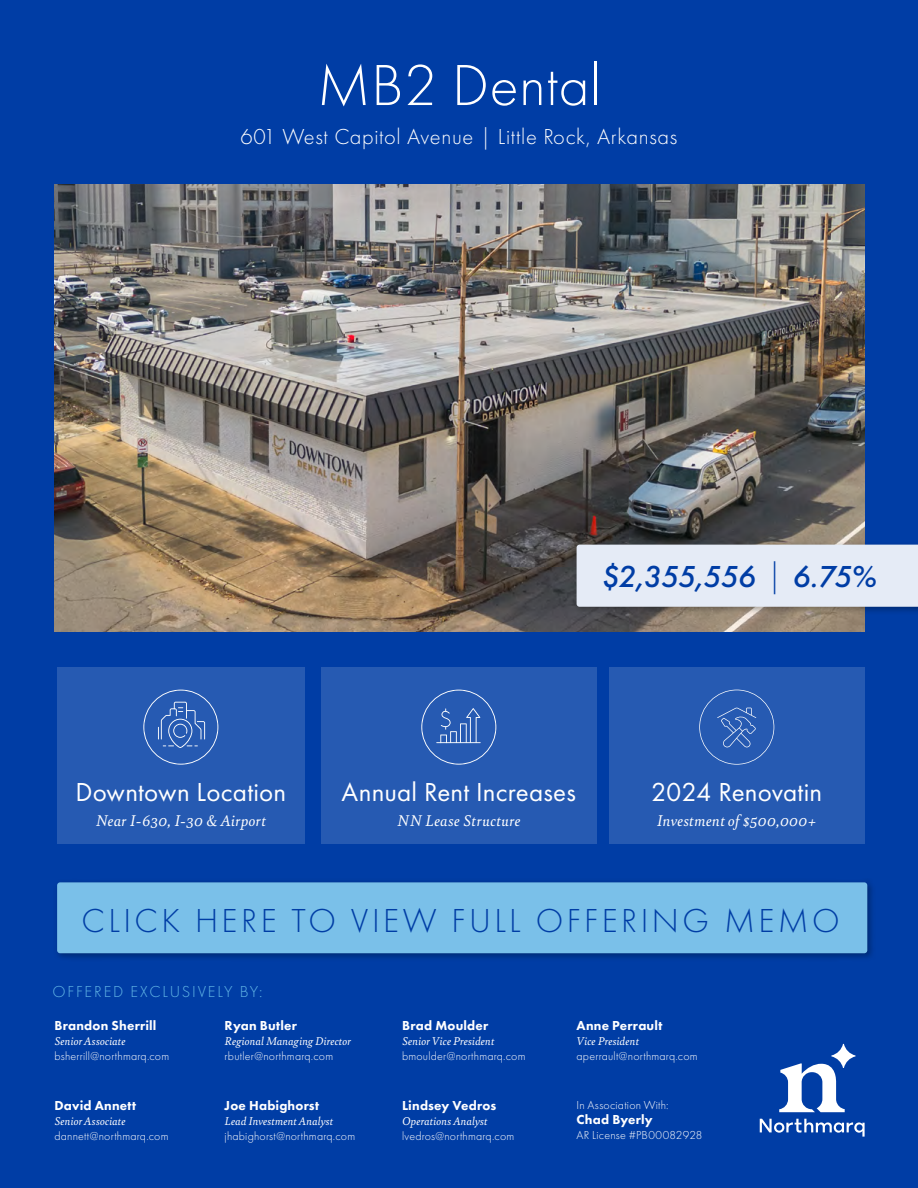
<style>
.page{position:relative;width:918px;height:1188px;background:#003da5}
.page>*{position:absolute;margin:0;border:0;box-sizing:border-box;transform-origin:0 0}
.t1{font:300 60px "Futura PT";letter-spacing:.01em;color:#fff}
.t2{font:300 34.5px "Futura PT";letter-spacing:.1em;color:#003da5}
.t3{font:300 33px "Futura PT";color:#003da5}
.t4{font:italic 500 31.5px "Futura PT";letter-spacing:-.02em;color:#003da5}
.t5{font:27px "Futura PT";letter-spacing:.005em;color:#fff}
.t6{font:300 22.5px "Futura PT";letter-spacing:.03em;color:#fff}
.t7{font:italic 16.5px "Bely";letter-spacing:.025em;color:#fff}
.t8{font:300 16.5px "Futura PT";letter-spacing:.11em;color:#62b5e5}
.t9{font:800 13.5px "Futura PT";letter-spacing:.015em;color:#fff}
.t10{font:300 12px "Futura PT";letter-spacing:.015em;color:#fff}
.t11{font:italic 12px "Bely";letter-spacing:.015em;color:#fff}
</style>
<div class="page">
<img style="left:54px;top:184px;width:811px;height:448px">
<div style="left:53px;top:878px;width:823px;height:84px;background:#000;opacity:.3"></div>
<div style="left:57px;top:882px;width:810px;height:71px;background:#7ac0e9;border-radius:3px"></div>
<div style="left:57px;top:668px;width:248px;height:176px;background:#265ab2"></div>
<svg style="left:760px;top:1119px;width:105px;height:18px"></svg>
<svg style="left:779px;top:1063px;width:66px;height:49px"></svg>
<svg style="left:831px;top:1044px;width:25px;height:24px"></svg>
<div style="left:321px;top:668px;width:276px;height:176px;background:#265ab2"></div>
<div style="left:609px;top:668px;width:256px;height:176px;background:#265ab2"></div>
<div style="left:573px;top:541px;width:345px;height:74px;background:#000;opacity:.3"></div>
<div style="left:577px;top:545px;width:341px;height:62px;background:#e5ebf6"></div>
<svg style="left:143px;top:690px;width:75px;height:75px"></svg>
<svg style="left:699px;top:690px;width:75px;height:75px"></svg>
<svg style="left:421px;top:690px;width:75px;height:75px"></svg>
<h1 class="t1" style="left:317px;top:51px;width:286px">MB2 Dental</h1>
<h3 class="t6" style="left:241px;top:124px;width:438px">601 West Capitol Avenue | Little Rock, Arkansas</h3>
<h3 class="t3" style="left:767px;top:556px;width:18px">|</h3>
<h3 class="t4" style="left:601px;top:557px;width:277px">$2,355,556 6.75%</h3>
<h3 class="t5" style="left:75px;top:776px;width:212px">Downtown Location</h3>
<h3 class="t7" style="left:96px;top:809px;width:172px">Near I-630, I-30 &amp; Airport</h3>
<h3 class="t5" style="left:342px;top:776px;width:236px">Annual Rent Increases</h3>
<h3 class="t7" style="left:397px;top:809px;width:125px">NN Lease Structure</h3>
<h3 class="t5" style="left:651px;top:776px;width:173px">2024 Renovatin</h3>
<h3 class="t7" style="left:657px;top:809px;width:161px">Investment of $500,000+</h3>
<h2 class="t2" style="left:82px;top:901px;width:760px">CLICK HERE TO VIEW FULL OFFERING MEMO</h2>
<h3 class="t8" style="left:53px;top:982px;width:211px">OFFERED EXCLUSIVELY BY:</h3>
<p class="t9" style="left:225px;top:1017px;width:74px">Ryan Butler</p>
<p class="t11" style="left:225px;top:1033px;width:128px">Regional Managing Director</p>
<p class="t10" style="left:225px;top:1049px;width:110px">rbutler@northmarq.com</p>
<p class="t9" style="left:54px;top:1017px;width:104px">Brandon Sherrill</p>
<p class="t11" style="left:54px;top:1033px;width:73px">Senior Associate</p>
<p class="t10" style="left:54px;top:1049px;width:116px">bsherrill@northmarq.com</p>
<p class="t9" style="left:54px;top:1097px;width:83px">David Annett</p>
<p class="t11" style="left:54px;top:1113px;width:73px">Senior Associate</p>
<p class="t10" style="left:54px;top:1129px;width:116px">dannett@northmarq.com</p>
<p class="t9" style="left:225px;top:1097px;width:96px">Joe Habighorst</p>
<p class="t11" style="left:225px;top:1113px;width:110px">Lead Investment Analyst</p>
<p class="t10" style="left:225px;top:1129px;width:132px">jhabighorst@northmarq.com</p>
<p class="t9" style="left:402px;top:1017px;width:88px">Brad Moulder</p>
<p class="t11" style="left:402px;top:1033px;width:94px">Senior Vice President</p>
<p class="t10" style="left:402px;top:1049px;width:125px">bmoulder@northmarq.com</p>
<p class="t9" style="left:402px;top:1097px;width:96px">Lindsey Vedros</p>
<p class="t11" style="left:402px;top:1113px;width:87px">Operations Analyst</p>
<p class="t10" style="left:402px;top:1129px;width:114px">lvedros@northmarq.com</p>
<p class="t9" style="left:577px;top:1017px;width:87px">Anne Perrault</p>
<p class="t11" style="left:577px;top:1033px;width:64px">Vice President</p>
<p class="t10" style="left:577px;top:1049px;width:123px">aperrault@northmarq.com</p>
<p class="t10" style="left:577px;top:1098px;width:94px">In Association With:</p>
<p class="t9" style="left:577px;top:1111px;width:78px">Chad Byerly</p>
<p class="t10" style="left:577px;top:1128px;width:127px">AR License #PB00082928</p>
</div>
